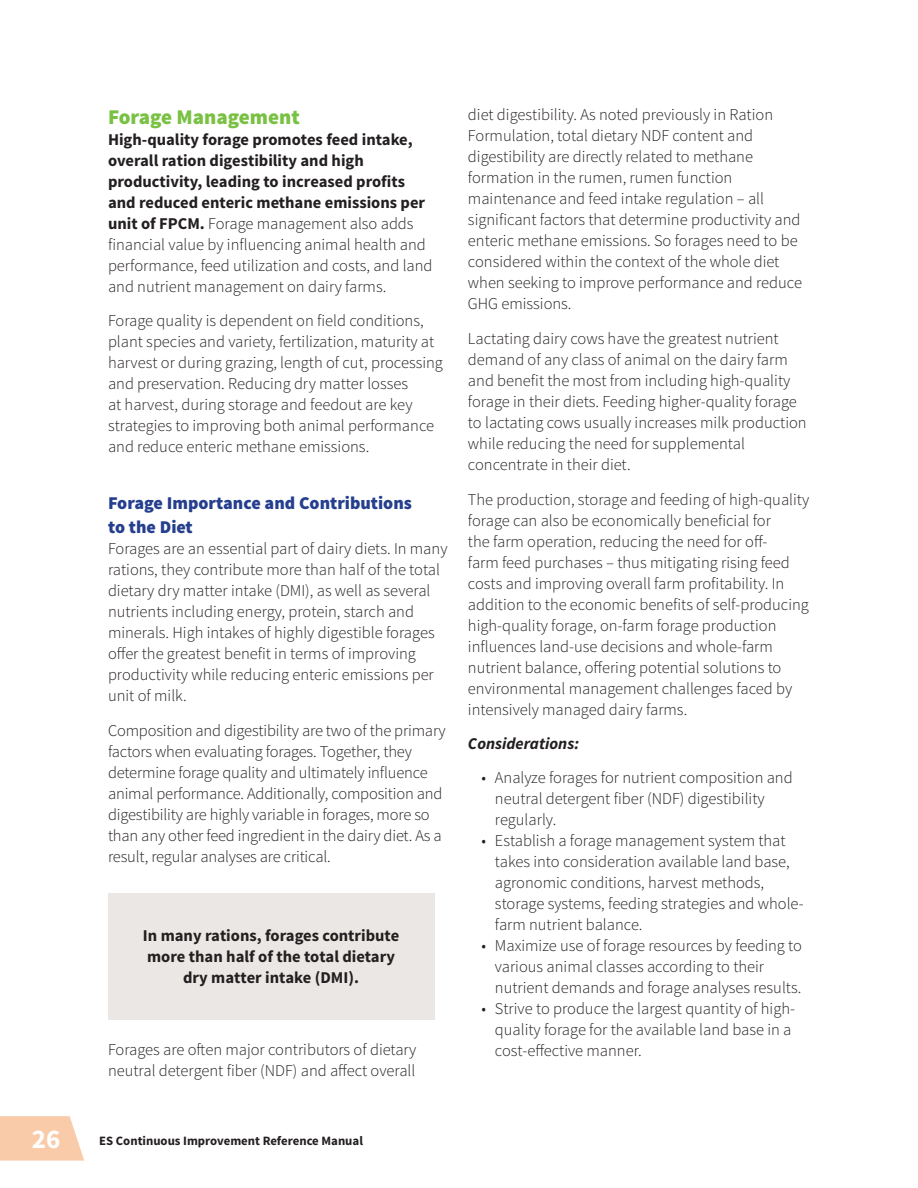
<style>
.page{position:relative;width:918px;height:1188px;background:#fff}
.page>*{position:absolute;margin:0;border:0;box-sizing:border-box;transform-origin:0 0}
.t1{font:700 27px "Source Sans Pro";color:#fff}
.t2{font:900 21px "Source Sans Pro";color:#79c142}
.t3{font:900 18px/24px "Source Sans Pro";color:#253f8e}
.t4{font:300 16.5px/21px "Source Sans Pro";color:#231f20}
.t5{font:700 16.5px/21px "Source Sans Pro";color:#231f20}
.t6{font:italic 700 16.5px "Source Sans Pro";color:#231f20}
.t7{font:700 12.75px "Source Sans Pro";color:#231f20}
.s1{font-weight:300}
</style>
<div class="page">
<svg style="left:0;top:1116px;width:84px;height:45px;background:#f9cfb1"></svg>
<div style="left:108px;top:893px;width:326px;height:127px;background:#eae7e4"></div>
<p class="t2" style="left:108px;top:103px;width:193px">Forage Management</p>
<p class="t5" style="left:108px;top:129px;width:326px">High-quality forage promotes feed intake, overall ration digestibility and high productivity, leading to increased profits and reduced enteric methane emissions per unit of FPCM. <span class="s1">Forage management also adds financial value by influencing animal health and performance, feed utilization and costs, and land and nutrient management on dairy farms.</span></p>
<p class="t4" style="left:108px;top:310px;width:337px">Forage quality is dependent on field conditions, plant species and variety, fertilization, maturity at harvest or during grazing, length of cut, processing and preservation. Reducing dry matter losses<br>at harvest, during storage and feedout are key strategies to improving both animal performance and reduce enteric methane emissions.</p>
<p class="t3" style="left:108px;top:492px;width:306px">Forage Importance and Contributions to the Diet</p>
<p class="t4" style="left:108px;top:538px;width:341px">Forages are an essential part of dairy diets. In many rations, they contribute more than half of the total dietary dry matter intake (DMI), as well as several nutrients including energy, protein, starch and minerals. High intakes of highly digestible forages offer the greatest benefit in terms of improving productivity while reducing enteric emissions per unit of milk.</p>
<p class="t4" style="left:108px;top:720px;width:339px">Composition and digestibility are two of the primary factors when evaluating forages. Together, they determine forage quality and ultimately influence animal performance. Additionally, composition and digestibility are highly variable in forages, more so than any other feed ingredient in the dairy diet. As a result, regular analyses are critical.</p>
<p class="t5" style="left:143px;top:926px;width:258px;text-align:center">In many rations, forages contribute more than half of the total dietary dry matter intake (DMI).</p>
<p class="t4" style="left:108px;top:1039px;width:310px">Forages are often major contributors of dietary neutral detergent fiber (NDF) and affect overall</p>
<h1 class="t1" style="left:32px;top:1121px;width:30px">26</h1>
<p class="t7" style="left:99px;top:1132px;width:265px">ES Continuous Improvement Reference Manual</p>
<p class="t4" style="left:468px;top:105px;width:336px">diet digestibility. As noted previously in Ration Formulation, total dietary NDF content and digestibility are directly related to methane formation in the rumen, rumen function maintenance and feed intake regulation – all significant factors that determine productivity and enteric methane emissions. So forages need to be considered within the context of the whole diet when seeking to improve performance and reduce GHG emissions.</p>
<p class="t4" style="left:468px;top:328px;width:340px">Lactating dairy cows have the greatest nutrient demand of any class of animal on the dairy farm and benefit the most from including high-quality forage in their diets. Feeding higher-quality forage to lactating cows usually increases milk production while reducing the need for supplemental concentrate in their diet.</p>
<p class="t4" style="left:468px;top:489px;width:343px">The production, storage and feeding of high-quality forage can also be economically beneficial for<br>the farm operation, reducing the need for off-<br>farm feed purchases – thus mitigating rising feed costs and improving overall farm profitability. In addition to the economic benefits of self-producing high-quality forage, on-farm forage production influences land-use decisions and whole-farm nutrient balance, offering potential solutions to environmental management challenges faced by intensively managed dairy farms.</p>
<p class="t6" style="left:468px;top:733px;width:113px">Considerations:</p>
<p class="t4" style="left:495px;top:767px;width:299px;text-indent:-13px">• Analyze forages for nutrient composition and neutral detergent fiber (NDF) digestibility regularly.</p>
<p class="t4" style="left:495px;top:830px;width:310px;text-indent:-13px">• Establish a forage management system that takes into consideration available land base, agronomic conditions, harvest methods, storage systems, feeding strategies and whole&shy;farm nutrient balance.</p>
<p class="t4" style="left:495px;top:935px;width:309px;text-indent:-13px">• Maximize use of forage resources by feeding to various animal classes according to their nutrient demands and forage analyses results.</p>
<p class="t4" style="left:495px;top:998px;width:302px;text-indent:-13px">• Strive to produce the largest quantity of high&shy;quality forage for the available land base in a cost-effective manner.</p>
</div>
